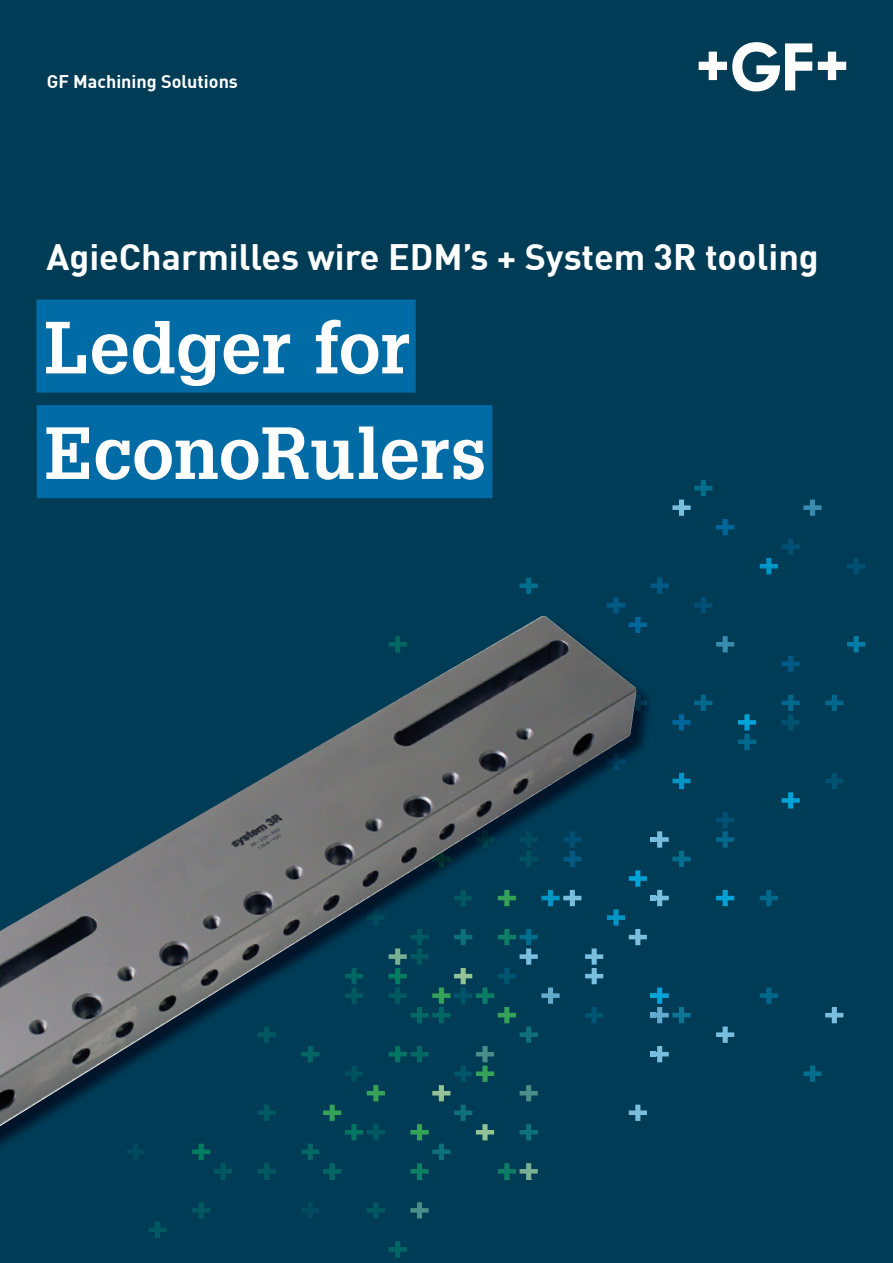
<style>
.page{position:relative;width:893px;height:1263px;background:#003c56}
.page>*{position:absolute;margin:0;border:0;box-sizing:border-box;transform-origin:0 0}
.t1{font:700 72px/105.6px "Glypha LT Pro";color:#fff}
.t2{font:700 36px "DIN";color:#fff}
.t3{font:700 18px "DIN";color:#fff}
</style>
<div class="page">
<svg style="left:699px;top:42px;width:113px;height:49px"></svg>
<svg style="left:818px;top:52px;width:28px;height:28px"></svg>
<div style="left:36px;top:300px;width:380px;height:93px;background:#006ba4"></div>
<svg style="left:410px;top:1202px;width:19px;height:16px"></svg>
<svg style="left:389px;top:1241px;width:18px;height:16px"></svg>
<svg style="left:367px;top:1202px;width:18px;height:16px"></svg>
<svg style="left:302px;top:1202px;width:17px;height:16px"></svg>
<svg style="left:148px;top:1222px;width:19px;height:16px"></svg>
<svg style="left:192px;top:1202px;width:18px;height:16px"></svg>
<svg style="left:803px;top:1065px;width:19px;height:17px"></svg>
<svg style="left:825px;top:1007px;width:18px;height:16px"></svg>
<svg style="left:716px;top:1026px;width:18px;height:17px"></svg>
<svg style="left:520px;top:578px;width:18px;height:16px"></svg>
<svg style="left:716px;top:636px;width:18px;height:16px"></svg>
<svg style="left:803px;top:499px;width:19px;height:17px"></svg>
<svg style="left:782px;top:695px;width:18px;height:35px"></svg>
<svg style="left:782px;top:792px;width:18px;height:16px"></svg>
<svg style="left:847px;top:636px;width:18px;height:16px"></svg>
<svg style="left:672px;top:773px;width:19px;height:16px"></svg>
<svg style="left:716px;top:890px;width:18px;height:16px"></svg>
<svg style="left:738px;top:714px;width:18px;height:36px"></svg>
<svg style="left:760px;top:890px;width:18px;height:16px"></svg>
<svg style="left:760px;top:987px;width:18px;height:17px"></svg>
<svg style="left:825px;top:695px;width:18px;height:16px"></svg>
<svg style="left:825px;top:773px;width:18px;height:16px"></svg>
<svg style="left:607px;top:597px;width:18px;height:16px"></svg>
<svg style="left:651px;top:578px;width:18px;height:16px"></svg>
<svg style="left:672px;top:695px;width:40px;height:35px"></svg>
<svg style="left:694px;top:597px;width:18px;height:16px"></svg>
<svg style="left:672px;top:480px;width:62px;height:55px"></svg>
<svg style="left:760px;top:539px;width:40px;height:35px"></svg>
<svg style="left:782px;top:656px;width:18px;height:16px"></svg>
<svg style="left:847px;top:558px;width:18px;height:16px"></svg>
<svg style="left:716px;top:812px;width:18px;height:36px"></svg>
<div style="left:37px;top:405px;width:455px;height:93px;background:#006ba4"></div>
<img style="left:520px;top:1163px;width:18px;height:16px">
<img style="left:432px;top:1144px;width:18px;height:16px">
<img style="left:520px;top:1126px;width:18px;height:14px">
<img style="left:476px;top:1126px;width:18px;height:14px">
<img style="left:498px;top:1163px;width:18px;height:16px">
<img style="left:410px;top:1163px;width:19px;height:16px">
<img style="left:410px;top:1126px;width:19px;height:14px">
<img style="left:323px;top:1163px;width:18px;height:16px">
<img style="left:127px;top:1144px;width:18px;height:16px">
<img style="left:258px;top:1163px;width:18px;height:16px">
<img style="left:345px;top:1126px;width:18px;height:14px">
<img style="left:367px;top:1126px;width:18px;height:14px">
<img style="left:301px;top:1144px;width:18px;height:16px">
<img style="left:192px;top:1144px;width:18px;height:16px">
<img style="left:214px;top:1163px;width:18px;height:16px">
<img style="left:636px;top:1104px;width:11px;height:17px">
<svg style="left:651px;top:831px;width:40px;height:36px"></svg>
<svg style="left:651px;top:1046px;width:18px;height:16px"></svg>
<img style="left:636px;top:929px;width:11px;height:16px">
<svg style="left:651px;top:890px;width:18px;height:16px"></svg>
<img style="left:636px;top:695px;width:11px;height:16px">
<svg style="left:651px;top:987px;width:40px;height:36px"></svg>
<img style="left:636px;top:870px;width:11px;height:17px">
<img style="left:636px;top:618px;width:11px;height:15px">
<img style="left:0;top:616px;width:636px;height:510px">
<p class="t3" style="left:47px;top:70px;width:193px">GF Machining Solutions</p>
<p class="t2" style="left:46px;top:234px;width:774px">AgieCharmilles wire EDM’s + System 3R tooling</p>
<h1 class="t1" style="left:44px;top:293px;width:444px">Ledger for<br>EconoRulers</h1>
</div>
